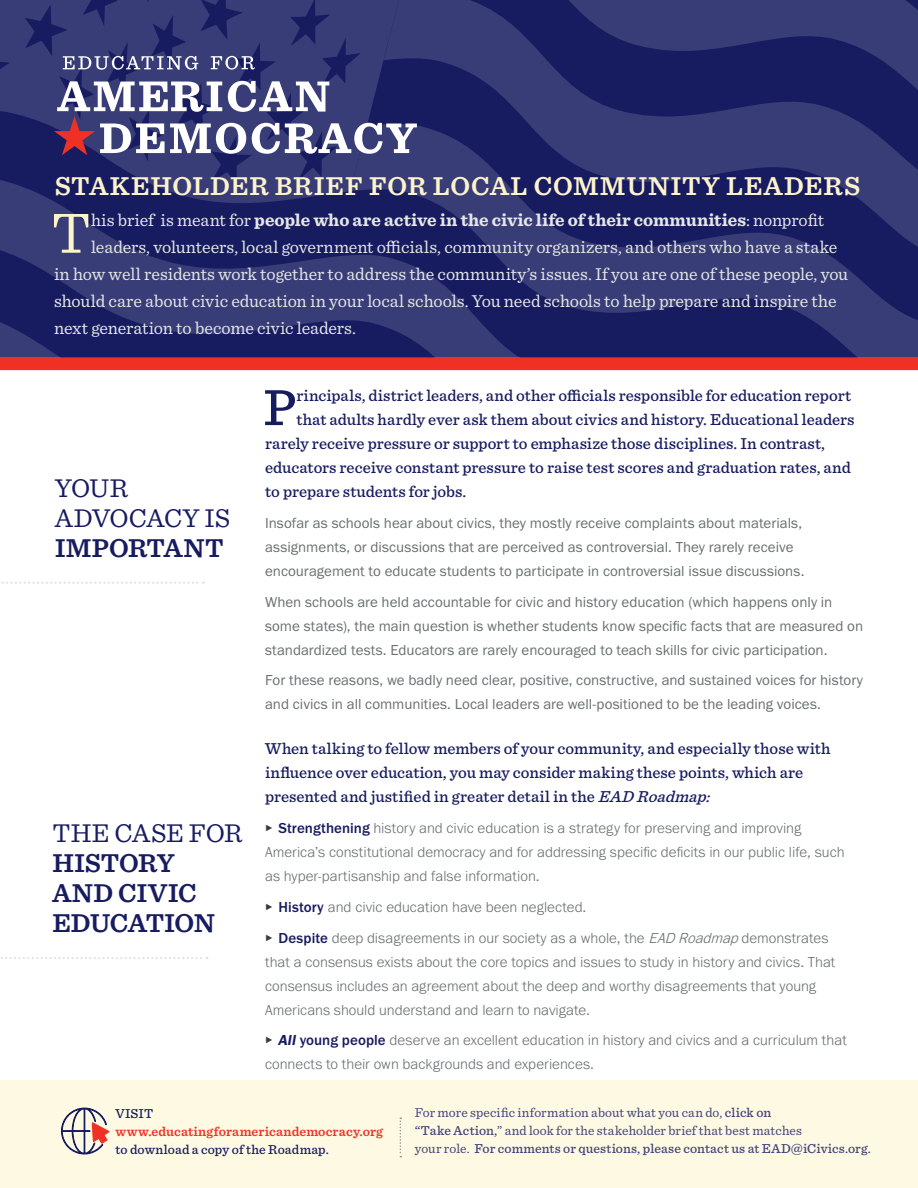
<style>
.page{position:relative;width:918px;height:1188px;background:#fff}
.page>*{position:absolute;margin:0;border:0;box-sizing:border-box;transform-origin:0 0}
.t1{font:59.4px "Sentinel";color:#fdf3cb}
.t2{font:500 52.95px "Sentinel";color:#171b60}
.t3{font:600 27px "Sentinel";letter-spacing:.03em;color:#fdf3cb}
.t4{font:600 27px/30px "Sentinel";letter-spacing:-.01em;color:#171b60}
.t5{font:27px/30px "Sentinel";letter-spacing:-.005em;color:#171b60}
.t6{font:18px "Sentinel";letter-spacing:-.005em;color:#e5e7e5}
.t7{font:700 18px "Sentinel";color:#e5e7e5}
.t8{font:500 16.5px/24px "Sentinel";letter-spacing:.005em;color:#171b60}
.t9{font:300 15px/24px "Franklin Gothic URW";color:#696f72}
.t10{font:15px/24px "Franklin Gothic URW Boo";color:#696f72}
.t11{font:13.5px/18px "Sentinel";letter-spacing:.01em;color:#40417a}
.t12{font:600 13.5px "Sentinel";letter-spacing:.01em;color:#ee3124}
.t13{font:500 13.5px "Sentinel";letter-spacing:.01em;color:#171b60}
.s1{font-weight:400}
.s2{font-style:italic}
.s3{font-family:"Franklin Gothic URW Boo";font-weight:400;color:#353d40}
.s4{font-weight:500;color:#171b60}
.s5{font-family:"Franklin Gothic URW Dem Ita";font-weight:400;color:#171b60}
.s6{font-weight:500}
</style>
<div class="page">
<div style="left:0;top:1080px;width:918px;height:108px;background:#fef9e3"></div>
<svg style="left:1px;top:582px;width:203px;height:2px"></svg>
<div style="left:0;top:357px;width:918px;height:13px;background:#ee3124"></div>
<svg style="left:61px;top:1108px;width:48px;height:46px"></svg>
<svg style="left:467px;top:0;width:451px;height:68px;background:#2b2f6e"></svg>
<svg style="left:467px;top:68px;width:451px;height:102px;background:#282c6c"></svg>
<svg style="left:0;top:170px;width:918px;height:131px;background:#272b6b"></svg>
<svg style="left:0;top:301px;width:918px;height:56px;background:#232768"></svg>
<svg style="left:0;top:0;width:467px;height:208px;background:#2d316f"></svg>
<svg style="left:400px;top:1118px;width:1px;height:39px"></svg>
<svg style="left:1px;top:957px;width:207px;height:2px"></svg>
<svg style="left:63px;top:56px;width:135px;height:14px;background:#70739d"></svg>
<svg style="left:211px;top:56px;width:44px;height:14px"></svg>
<svg style="left:54px;top:81px;width:363px;height:74px"></svg>
<h3 class="t3" style="left:55px;top:165px;width:807px">STAKEHOLDER BRIEF FOR LOCAL COMMUNITY LEADERS</h3>
<h1 class="t1" style="left:51px;top:188px;width:41px">T</h1>
<p class="t7" style="left:91px;top:206px;width:735px"><span class="s1">his brief is meant for</span> people who are active in the civic life of their communities<span class="s1">: nonprofit</span></p>
<p class="t6" style="left:91px;top:233px;width:748px">leaders, volunteers, local government officials, community organizers, and others who have a stake</p>
<p class="t6" style="left:54px;top:260px;width:796px">in how well residents work together to address the community’s issues. If you are one of these people, you</p>
<p class="t6" style="left:54px;top:287px;width:784px">should care about civic education in your local schools. You need schools to help prepare and inspire the</p>
<p class="t6" style="left:54px;top:314px;width:304px">next generation to become civic leaders.</p>
<h3 class="t5" style="left:55px;top:471px;width:177px">YOUR<br>ADVOCACY IS</h3>
<h3 class="t4" style="left:55px;top:532px;width:170px">IMPORTANT</h3>
<h3 class="t5" style="left:52px;top:816px;width:192px">THE CASE FOR</h3>
<h3 class="t4" style="left:52px;top:847px;width:164px">HISTORY<br>AND CIVIC<br>EDUCATION</h3>
<h2 class="t2" style="left:263px;top:367px;width:34px">P</h2>
<p class="t8" style="left:296px;top:383px;width:556px">rincipals, district leaders, and other officials responsible for education report</p>
<p class="t8" style="left:296px;top:407px;width:560px">that adults hardly ever ask them about civics and history. Educational leaders</p>
<p class="t8" style="left:265px;top:431px;width:561px">rarely receive pressure or support to emphasize those disciplines. In contrast,</p>
<p class="t8" style="left:265px;top:455px;width:587px">educators receive constant pressure to raise test scores and graduation rates, and</p>
<p class="t8" style="left:265px;top:479px;width:203px">to prepare students for jobs.</p>
<p class="t10" style="left:265px;top:511px;width:541px">Insofar as schools hear about civics, they mostly receive complaints about materials, assignments, or discussions that are perceived as controversial. They rarely receive encouragement to educate students to participate in controversial issue discussions.</p>
<p class="t10" style="left:265px;top:589px;width:600px">When schools are held accountable for civic and history education (which happens only in some states), the main question is whether students know specific facts that are measured on standardized tests. Educators are rarely encouraged to teach skills for civic participation.</p>
<p class="t10" style="left:265px;top:668px;width:600px">For these reasons, we badly need clear, positive, constructive, and sustained voices for history and civics in all communities. Local leaders are well-positioned to be the leading voices.</p>
<p class="t8" style="left:265px;top:736px;width:567px">When talking to fellow members of your community, and especially those with influence over education, you may consider making these points, which are presented and justified in greater detail in the <span class="s2">EAD Roadmap:</span></p>
<p class="t9" style="left:265px;top:816px;width:581px"><span class="s3">▸</span> <span class="s4">Strengthening</span> history and civic education is a strategy for preserving and improving<br>America’s constitutional democracy and for addressing specific deficits in our public life, such as hyper-partisanship and false information.</p>
<p class="t9" style="left:265px;top:891px;width:565px;line-height:30.8px"><span class="s3">▸</span> <span class="s4">History</span> and civic education have been neglected.<br><span class="s3">▸</span> <span class="s4">Despite</span> deep disagreements in our society as a whole, the <span class="s2">EAD Roadmap</span>demonstrates</p>
<p class="t9" style="left:265px;top:949px;width:572px">that a consensus exists about the core topics and issues to study in history and civics. That consensus includes an agreement about the deep and worthy disagreements that young<br>Americans should understand and learn to navigate.</p>
<p class="t9" style="left:265px;top:1028px;width:583px"><span class="s3">▸</span> <span class="s5">All</span> <span class="s4">young people</span> deserve an excellent education in history and civics and a curriculum that connects to their own backgrounds and experiences.</p>
<p class="t13" style="left:115px;top:1103px;width:39px">VISIT</p>
<p class="t12" style="left:115px;top:1121px;width:269px">www.educatingforamericandemocracy.org</p>
<p class="t13" style="left:115px;top:1139px;width:215px">to download a copy of the Roadmap.</p>
<p class="t11" style="left:415px;top:1103px;width:458px">For more specific information about what you can do, <span class="s6">click on<br>“Take Action,</span>” and look for the stakeholder brief that best matches<br>your role. <span class="s6">For comments or questions, please contact us at EAD@iCivics.org.</span></p>
</div>
